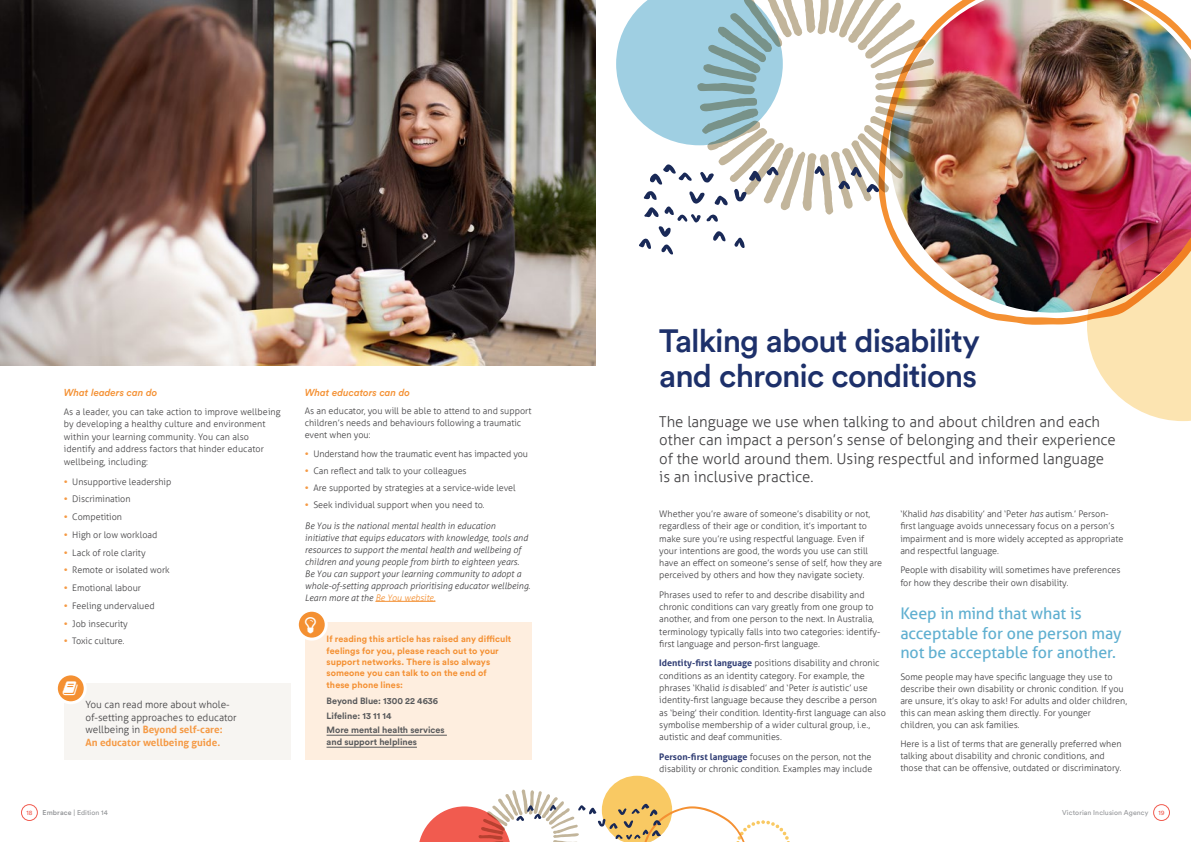
<style>
.page{position:relative;width:1191px;height:842px;background:#fff}
.page>*{position:absolute;margin:0;border:0;box-sizing:border-box;transform-origin:0 0}
.t1{font:500 32px/35px "Circular Std";letter-spacing:-.03em;color:#1d306a}
.t2{font:16px/19.2px "Aller";letter-spacing:-.005em;color:#5fafd0}
.t3{font:300 15px/18.5px "Aller";color:#414042}
.t4{font:300 10px/12.5px "Aller";color:#414042}
.t5{font:italic 500 10px "Circular Std";color:#f49032}
.t6{font:300 9px/12.3px "Aller";color:#414042}
.t7{font:italic 300 9px/12px "Aller";color:#414042}
.t8{font:700 9px/11.3px "Circular Std";letter-spacing:.005em;color:#f49032}
.t9{font:700 9px/14.8px "Circular Std";color:#58595b}
.t10{font:7px "Circular Std";letter-spacing:.01em;color:#939598}
.t11{font:6.5px "Circular Std";color:#f15b4f}
.s1{font-weight:700;color:#f59a45}
.s2{color:#f49032}
.s3{font-weight:700;color:#303d74}
.s4{font-style:italic}
.s5{font-weight:500}
</style>
<div class="page">
<img style="left:0;top:0;width:595px;height:365px">
<hr style="left:375px;top:601px;width:60px;height:1px;background:#f49032">
<svg style="left:419px;top:776px;width:371px;height:66px"></svg>
<img style="left:883px;top:0;width:308px;height:325px">
<svg style="left:616px;top:0;width:81px;height:145px"></svg>
<svg style="left:697px;top:0;width:239px;height:215px"></svg>
<svg style="left:1087px;top:229px;width:104px;height:192px;background:#e6b194"></svg>
<svg style="left:734px;top:189px;width:12px;height:12px"></svg>
<svg style="left:700px;top:172px;width:14px;height:11px"></svg>
<svg style="left:838px;top:167px;width:41px;height:25px"></svg>
<svg style="left:749px;top:167px;width:29px;height:14px"></svg>
<svg style="left:734px;top:238px;width:10px;height:10px"></svg>
<svg style="left:650px;top:164px;width:41px;height:21px"></svg>
<svg style="left:814px;top:166px;width:11px;height:10px"></svg>
<svg style="left:639px;top:191px;width:88px;height:64px"></svg>
<div style="left:64px;top:683px;width:227px;height:77px;background:#f7f5f2"></div>
<svg style="left:56px;top:674px;width:29px;height:29px"></svg>
<div style="left:55px;top:672px;width:32px;height:32px;border:3px solid #fff;border-radius:50%"></div>
<div style="left:305px;top:622px;width:226px;height:138px;background:#feeedf"></div>
<hr style="left:326px;top:735px;width:121px;height:1px;background:#58595b">
<hr style="left:326px;top:747px;width:91px;height:1px;background:#58595b">
<svg style="left:297px;top:610px;width:29px;height:29px"></svg>
<div style="left:296px;top:609px;width:32px;height:32px;border:3px solid #fff;border-radius:50%"></div>
<div style="left:1153px;top:804px;width:16px;height:17px;border:1px solid #f15b4f;border-radius:50%"></div>
<div style="left:21px;top:804px;width:17px;height:17px;border:1px solid #f15b4f;border-radius:50%"></div>
<svg style="left:305px;top:617px;width:11px;height:16px"></svg>
<svg style="left:63px;top:681px;width:15px;height:14px"></svg>
<p class="t5" style="left:64px;top:387px;width:95px">What leaders can do</p>
<p class="t6" style="left:64px;top:405px;width:218px">As a leader, you can take action to improve wellbeing by developing a healthy culture and environment within your learning community. You can also identify and address factors that hinder educator wellbeing, including:</p>
<p class="t6" style="left:64px;top:475px;width:109px"><span class="s1">•</span> Unsupportive leadership</p>
<p class="t6" style="left:64px;top:493px;width:68px"><span class="s1">•</span> Discrimination</p>
<p class="t6" style="left:64px;top:511px;width:60px"><span class="s1">•</span> Competition</p>
<p class="t6" style="left:64px;top:528px;width:95px"><span class="s1">•</span> High or low workload</p>
<p class="t6" style="left:64px;top:546px;width:83px"><span class="s1">•</span> Lack of role clarity</p>
<p class="t6" style="left:64px;top:564px;width:107px"><span class="s1">•</span> Remote or isolated work</p>
<p class="t6" style="left:64px;top:582px;width:79px"><span class="s1">•</span> Emotional labour</p>
<p class="t6" style="left:64px;top:599px;width:92px"><span class="s1">•</span> Feeling undervalued</p>
<p class="t6" style="left:64px;top:617px;width:66px"><span class="s1">•</span> Job insecurity</p>
<p class="t6" style="left:64px;top:635px;width:62px"><span class="s1">•</span> Toxic culture.</p>
<p class="t4" style="left:86px;top:699px;width:153px">You can read more about whole&shy;of-setting approaches to educator wellbeing in <span class="s1">Beyond self-care:<br>An educator wellbeing guide.</span></p>
<p class="t5" style="left:305px;top:387px;width:107px">What educators can do</p>
<p class="t6" style="left:305px;top:405px;width:228px;line-height:12px">As an educator, you will be able to attend to and support children’s needs and behaviours following a traumatic event when you:</p>
<p class="t6" style="left:305px;top:448px;width:225px"><span class="s1">•</span> Understand how the traumatic event has impacted you</p>
<p class="t6" style="left:305px;top:465px;width:163px"><span class="s1">•</span> Can reflect and talk to your colleagues</p>
<p class="t6" style="left:305px;top:482px;width:212px"><span class="s1">•</span> Are supported by strategies at a service-wide level</p>
<p class="t6" style="left:305px;top:499px;width:181px"><span class="s1">•</span> Seek individual support when you need to.</p>
<p class="t7" style="left:305px;top:519px;width:227px">Be You is the national mental health in education initiative that equips educators with knowledge, tools and resources to support the mental health and wellbeing of children and young people from birth to eighteen years.<br>Be You can support your learning community to adopt a whole-of-setting approach prioritising educator wellbeing.<br>Learn more at the <span class="s2">Be You website.</span></p>
<p class="t8" style="left:326px;top:633px;width:186px">If reading this article has raised any difficult feelings for you, please reach out to your support networks. There is also always someone you can talk to on the end of these phone lines:</p>
<p class="t9" style="left:326px;top:693px;width:120px">Beyond Blue: 1300 22 4636<br>Lifeline: 13 11 14<br>More mental health services</p>
<p class="t9" style="left:326px;top:735px;width:92px">and support helplines</p>
<h1 class="t1" style="left:659px;top:323px;width:322px">Talking about disability and chronic conditions</h1>
<h3 class="t3" style="left:659px;top:412px;width:458px">The language we use when talking to and about children and each other can impact a person’s sense of belonging and their experience of the world around them. Using respectful and informed language is an inclusive practice.</h3>
<p class="t6" style="left:659px;top:508px;width:224px">Whether you’re aware of someone’s disability or not, regardless of their age or condition, it’s important to make sure you’re using respectful language. Even if your intentions are good, the words you use can still have an effect on someone’s sense of self, how they are perceived by others and how they navigate society.</p>
<p class="t6" style="left:659px;top:588px;width:223px">Phrases used to refer to and describe disability and chronic conditions can vary greatly from one group to another, and from one person to the next. In Australia, terminology typically falls into two categories: identify&shy;first language and person-first language.</p>
<p class="t6" style="left:659px;top:657px;width:228px"><span class="s3">Identity-first language</span> positions disability and chronic conditions as an identity category. For example, the phrases ‘Khalid <span class="s4">is</span> disabled’ and ‘Peter <span class="s4">is</span> autistic’ use identity-first language because they describe a person as ‘being’ their condition. Identity-first language can also symbolise membership of a wider cultural group, i.e., autistic and deaf communities.</p>
<p class="t6" style="left:659px;top:750px;width:215px"><span class="s3">Person-first language</span> focuses on the person, not the disability or chronic condition. Examples may include</p>
<p class="t6" style="left:900px;top:508px;width:224px">‘Khalid <span class="s4">has</span> disability’ and ‘Peter <span class="s4">has</span> autism.’ Person&shy;first language avoids unnecessary focus on a person’s impairment and is more widely accepted as appropriate and respectful language.</p>
<p class="t6" style="left:900px;top:564px;width:222px">People with disability will sometimes have preferences for how they describe their own disability.</p>
<h2 class="t2" style="left:900px;top:604px;width:223px">Keep in mind that what is acceptable for one person may not be acceptable for another.</h2>
<p class="t6" style="left:900px;top:671px;width:228px;line-height:12px">Some people may have specific language they use to describe their own disability or chronic condition. If you are unsure, it’s okay to ask! For adults and older children, this can mean asking them directly. For younger children, you can ask families.</p>
<p class="t6" style="left:900px;top:738px;width:223px;line-height:12px">Here is a list of terms that are generally preferred when talking about disability and chronic conditions, and those that can be offensive, outdated or discriminatory.</p>
<p class="t11" style="left:26px;top:809px;width:8px">18</p>
<p class="t10" style="left:43px;top:808px;width:67px"><span class="s5">Embrace</span> | Edition 14</p>
<p class="t10" style="left:1062px;top:808px;width:88px">Victorian Inclusion Agency</p>
<p class="t11" style="left:1158px;top:809px;width:8px">19</p>
</div>
